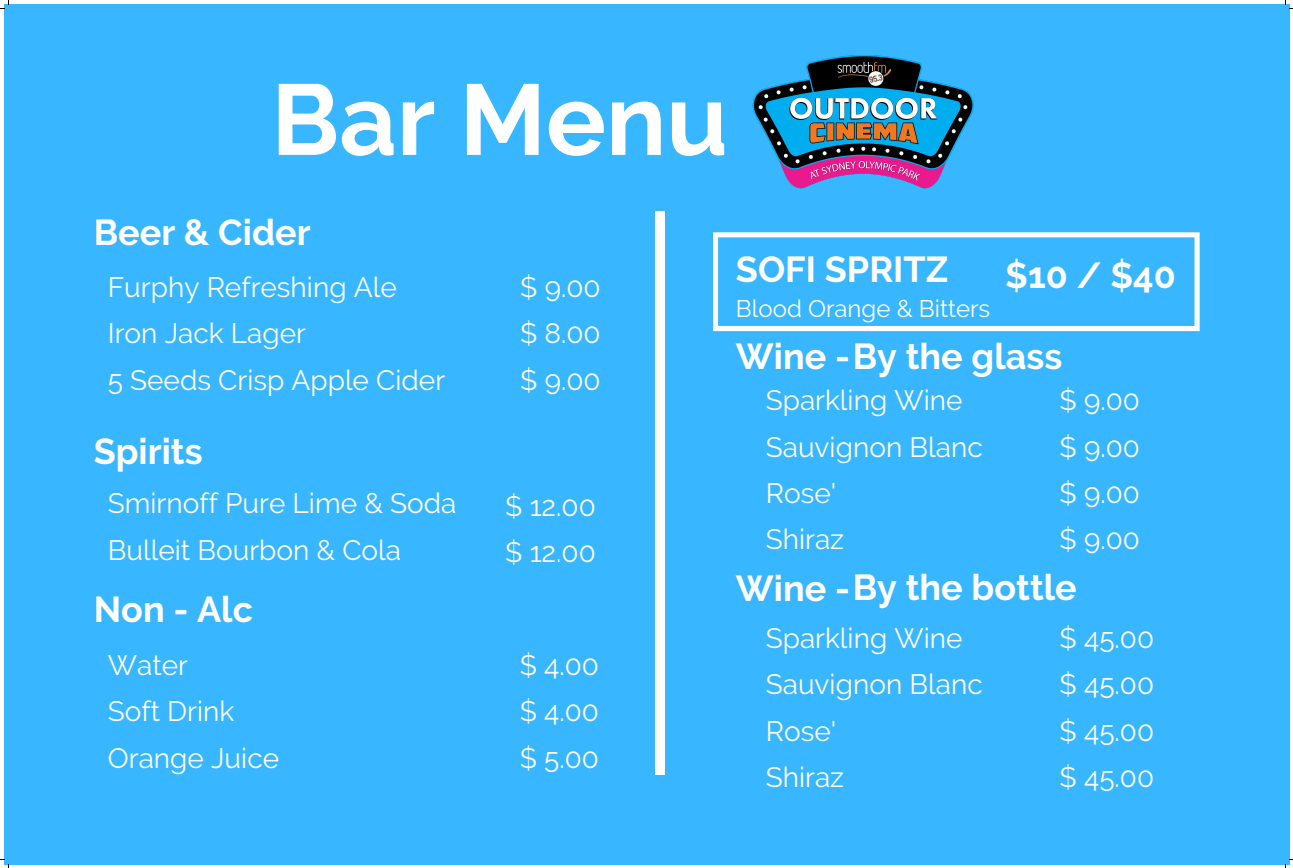
<style>
.page{position:relative;width:1293px;height:868px;background:#fff}
.page>*{position:absolute;margin:0;border:0;box-sizing:border-box;transform-origin:0 0}
.t1{font:700 100px "Raleway";color:#fff}
.t2{font:700 36px "Raleway";color:#fff}
.t3{font:28px/46.2px "Raleway";color:#fff}
.t4{font:24px "Raleway";color:#fff}
</style>
<div class="page">
<div style="left:4px;top:4px;width:1285px;height:860px;background:#38b6ff"></div>
<svg style="left:713px;top:232px;width:486px;height:99px"></svg>
<div style="left:654px;top:211px;width:10px;height:563px;background:#fff"></div>
<img style="left:752px;top:55px;width:222px;height:134px">
<svg style="left:1285px;top:0;width:8px;height:10px"></svg>
<svg style="left:0;top:859px;width:10px;height:9px"></svg>
<svg style="left:1285px;top:859px;width:8px;height:9px"></svg>
<h1 class="t1" style="left:271px;top:61px;width:458px">Bar Menu</h1>
<p class="t2" style="left:94px;top:211px;width:219px">Beer &amp; Cider</p>
<p class="t3" style="left:108px;top:264px;width:339px">Furphy Refreshing Ale<br>Iron Jack Lager<br>5 Seeds Crisp Apple Cider</p>
<p class="t2" style="left:94px;top:429px;width:110px">Spirits</p>
<p class="t3" style="left:108px;top:480px;width:350px">Smirnoff Pure Lime &amp; Soda<br>Bulleit Bourbon &amp; Cola</p>
<p class="t2" style="left:94px;top:588px;width:161px">Non - Alc</p>
<p class="t3" style="left:108px;top:642px;width:173px">Water<br>Soft Drink<br>Orange Juice</p>
<p class="t3" style="left:520px;top:264px;width:82px;text-align:justify">$ 9.00 $ 8.00 $ 9.00</p>
<p class="t3" style="left:505px;top:482px;width:92px">$ 12.00 $ 12.00</p>
<p class="t3" style="left:520px;top:642px;width:81px;text-align:justify">$ 4.00 $ 4.00 $ 5.00</p>
<p class="t2" style="left:736px;top:248px;width:214px">SOFI SPRITZ</p>
<p class="t4" style="left:736px;top:295px;width:256px">Blood Orange &amp; Bitters</p>
<p class="t2" style="left:1005px;top:254px;width:172px">$10 / $40</p>
<p class="t2" style="left:736px;top:335px;width:328px">Wine -By the glass</p>
<p class="t3" style="left:766px;top:377px;width:218px">Sparkling Wine<br>Sauvignon Blanc<br>Rose'<br>Shiraz</p>
<p class="t3" style="left:1059px;top:377px;width:82px;text-align:justify">$ 9.00 $ 9.00 $ 9.00 $ 9.00</p>
<p class="t2" style="left:736px;top:566px;width:342px">Wine -By the bottle</p>
<p class="t3" style="left:766px;top:615px;width:218px">Sparkling Wine<br>Sauvignon Blanc<br>Rose'<br>Shiraz</p>
<p class="t3" style="left:1059px;top:615px;width:96px;text-align:justify">$ 45.00 $ 45.00 $ 45.00 $ 45.00</p>
</div>
